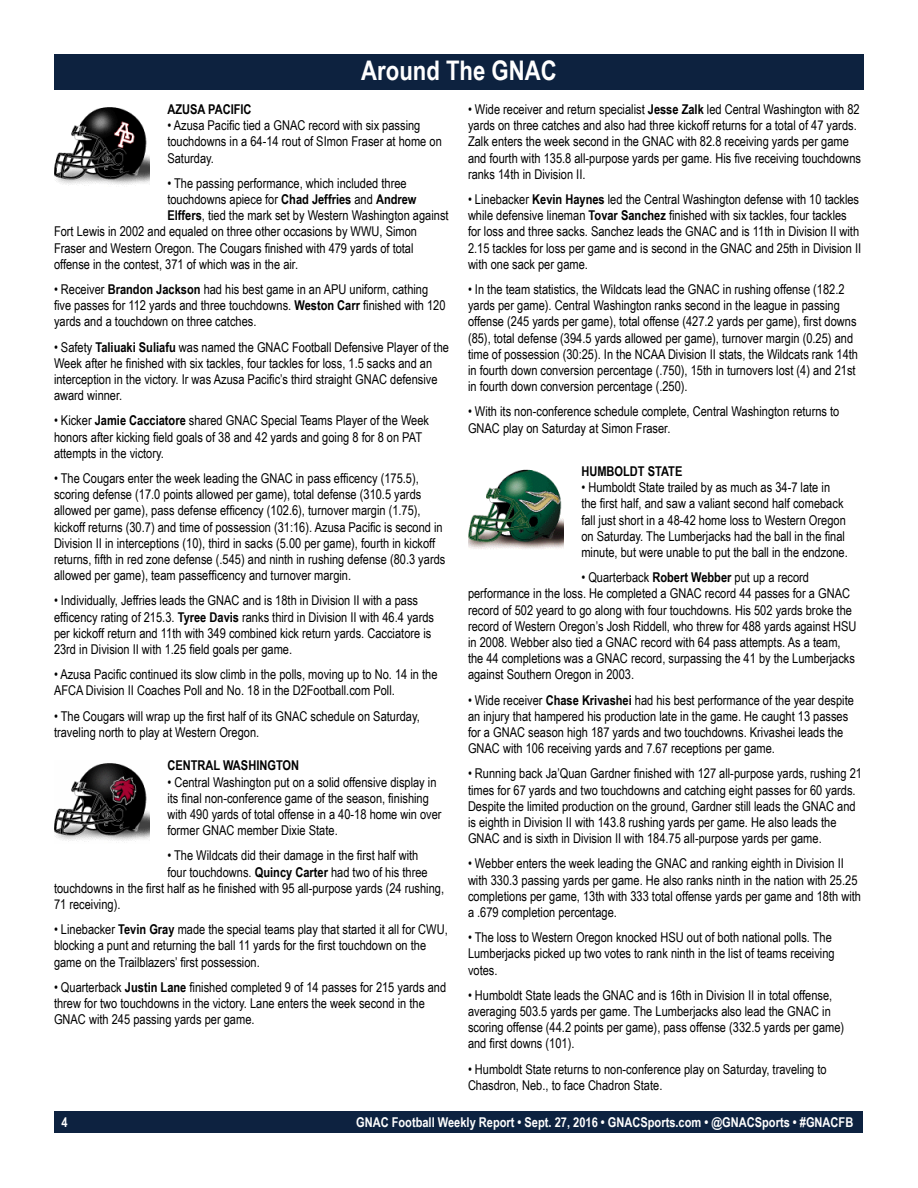
<style>
.page{position:relative;width:918px;height:1188px;background:#fff}
.page>*{position:absolute;margin:0;border:0;box-sizing:border-box;transform-origin:0 0}
.t1{font:700 27px "Arial Narrow";color:#fff}
.t2{font:13.5px/16.2px "Arial Narrow";color:#000}
.t3{font:700 13.5px "Arial Narrow";color:#fff}
.t4{font:700 13.5px "Arial Narrow";color:#000}
.s1{font-weight:700}
</style>
<div class="page">
<div style="left:55px;top:1111px;width:808px;height:22px;background:#0d2240"></div>
<div style="left:54px;top:54px;width:810px;height:36px;background:#0d223f"></div>
<img style="left:54px;top:107px;width:95px;height:79px">
<img style="left:468px;top:469px;width:95px;height:80px">
<img style="left:54px;top:763px;width:95px;height:79px">
<h1 class="t1" style="left:361px;top:50px;width:197px">Around The GNAC</h1>
<p class="t4" style="left:167px;top:99px;width:86px">AZUSA PACIFIC</p>
<p class="t2" style="left:167px;top:117px;width:276px">• Azusa Pacific tied a GNAC record with six passing touchdowns in a 64-14 rout of SImon Fraser at home on<br>Saturday.</p>
<p class="t2" style="left:167px;top:174px;width:241px">• The passing performance, which included three</p>
<p class="t2" style="left:167px;top:191px;width:251px">touchdowns apiece for <span class="s1">Chad Jeffries</span> and <span class="s1">Andrew</span></p>
<p class="t2" style="left:167px;top:207px;width:283px"><span class="s1">Elffers</span>, tied the mark set by Western Washington against</p>
<p class="t2" style="left:54px;top:223px;width:365px">Fort Lewis in 2002 and equaled on three other occasions by WWU, Simon</p>
<p class="t2" style="left:54px;top:239px;width:361px">Fraser and Western Oregon. The Cougars finished with 479 yards of total</p>
<p class="t2" style="left:54px;top:255px;width:246px">offense in the contest, 371 of which was in the air.</p>
<p class="t2" style="left:54px;top:281px;width:393px">• Receiver <span class="s1">Brandon Jackson</span> had his best game in an APU uniform, cathing five passes for 112 yards and three touchdowns. <span class="s1">Weston Carr</span> finished with 120 yards and a touchdown on three catches.</p>
<p class="t2" style="left:54px;top:338px;width:397px">• Safety <span class="s1">Taliuaki Suliafu</span> was named the GNAC Football Defensive Player of the Week after he finished with six tackles, four tackles for loss, 1.5 sacks and an interception in the victory. Ir was Azusa Pacific’s third straight GNAC defensive award winner.</p>
<p class="t2" style="left:54px;top:412px;width:377px">• Kicker <span class="s1">Jamie Cacciatore</span> shared GNAC Special Teams Player of the Week honors after kicking field goals of 38 and 42 yards and going 8 for 8 on PAT attempts in the victory.</p>
<p class="t2" style="left:54px;top:470px;width:393px">• The Cougars enter the week leading the GNAC in pass efficency (175.5), scoring defense (17.0 points allowed per game), total defense (310.5 yards allowed per game), pass defense efficency (102.6), turnover margin (1.75), kickoff returns (30.7) and time of possession (31:16). Azusa Pacific is second in Division II in interceptions (10), third in sacks (5.00 per game), fourth in kickoff returns, fifth in red zone defense (.545) and ninth in rushing defense (80.3 yards allowed per game), team passefficency and turnover margin.</p>
<p class="t2" style="left:54px;top:592px;width:382px">• Individually, Jeffries leads the GNAC and is 18th in Division II with a pass efficency rating of 215.3. <span class="s1">Tyree Davis</span> ranks third in Division II with 46.4 yards per kickoff return and 11th with 349 combined kick return yards. Cacciatore is 23rd in Division II with 1.25 field goals per game.</p>
<p class="t2" style="left:54px;top:666px;width:385px">• Azusa Pacific continued its slow climb in the polls, moving up to No. 14 in the<br>AFCA Division II Coaches Poll and No. 18 in the D2Football.com Poll.</p>
<p class="t2" style="left:54px;top:707px;width:367px">• The Cougars will wrap up the first half of its GNAC schedule on Saturday, traveling north to play at Western Oregon.</p>
<p class="t4" style="left:167px;top:755px;width:133px">CENTRAL WASHINGTON</p>
<p class="t2" style="left:167px;top:773px;width:276px">• Central Washington put on a solid offensive display in its final non-conference game of the season, finishing with 490 yards of total offense in a 40-18 home win over former GNAC member Dixie State.</p>
<p class="t2" style="left:167px;top:847px;width:253px">• The Wildcats did their damage in the first half with</p>
<p class="t2" style="left:167px;top:863px;width:262px">four touchdowns. <span class="s1">Quincy Carter</span> had two of his three</p>
<p class="t2" style="left:54px;top:879px;width:392px">touchdowns in the first half as he finished with 95 all-purpose yards (24 rushing,</p>
<p class="t2" style="left:54px;top:896px;width:68px">71 receiving).</p>
<p class="t2" style="left:54px;top:921px;width:395px">• Linebacker <span class="s1">Tevin Gray</span> made the special teams play that started it all for CWU, blocking a punt and returning the ball 11 yards for the first touchdown on the game on the Trailblazers’ first possession.</p>
<p class="t2" style="left:54px;top:978px;width:394px">• Quarterback <span class="s1">Justin Lane</span> finished completed 9 of 14 passes for 215 yards and threw for two touchdowns in the victory. Lane enters the week second in the<br>GNAC with 245 passing yards per game.</p>
<p class="t2" style="left:468px;top:101px;width:395px">• Wide receiver and return specialist <span class="s1">Jesse Zalk</span> led Central Washington with 82 yards on three catches and also had three kickoff returns for a total of 47 yards.<br>Zalk enters the week second in the GNAC with 82.8 receiving yards per game and fourth with 135.8 all-purpose yards per game. His five receiving touchdowns ranks 14th in Division II.</p>
<p class="t2" style="left:468px;top:191px;width:395px">• Linebacker <span class="s1">Kevin Haynes</span> led the Central Washington defense with 10 tackles while defensive lineman <span class="s1">Tovar Sanchez</span> finished with six tackles, four tackles for loss and three sacks. Sanchez leads the GNAC and is 11th in Division II with 2.15 tackles for loss per game and is second in the GNAC and 25th in Division II with one sack per game.</p>
<p class="t2" style="left:468px;top:281px;width:392px">• In the team statistics, the Wildcats lead the GNAC in rushing offense (182.2 yards per game). Central Washington ranks second in the league in passing offense (245 yards per game), total offense (427.2 yards per game), first downs (85), total defense (394.5 yards allowed per game), turnover margin (0.25) and time of possession (30:25). In the NCAA Division II stats, the Wildcats rank 14th in fourth down conversion percentage (.750), 15th in turnovers lost (4) and 21st in fourth down conversion percentage (.250).</p>
<p class="t2" style="left:468px;top:403px;width:373px">• With its non-conference schedule complete, Central Washington returns to<br>GNAC play on Saturday at Simon Fraser.</p>
<p class="t4" style="left:581px;top:461px;width:103px">HUMBOLDT STATE</p>
<p class="t2" style="left:581px;top:479px;width:268px">• Humboldt State trailed by as much as 34-7 late in the first half, and saw a valiant second half comeback fall just short in a 48-42 home loss to Western Oregon on Saturday. The Lumberjacks had the ball in the final minute, but were unable to put the ball in the endzone.</p>
<p class="t2" style="left:468px;top:569px;width:390px;text-indent:113px">• Quarterback <span class="s1">Robert Webber</span> put up a record performance in the loss. He completed a GNAC record 44 passes for a GNAC record of 502 yeard to go along with four touchdowns. His 502 yards broke the record of Western Oregon’s Josh Riddell, who threw for 488 yards against HSU in 2008. Webber also tied a GNAC record with 64 pass attempts. As a team, the 44 completions was a GNAC record, surpassing the 41 by the Lumberjacks against Southern Oregon in 2003.</p>
<p class="t2" style="left:468px;top:691px;width:388px">• Wide receiver <span class="s1">Chase Krivashei</span> had his best performance of the year despite an injury that hampered his production late in the game. He caught 13 passes for a GNAC season high 187 yards and two touchdowns. Krivashei leads the GNAC with 106 receiving yards and 7.67 receptions per game.</p>
<p class="t2" style="left:468px;top:765px;width:395px">• Running back Ja’Quan Gardner finished with 127 all-purpose yards, rushing 21 times for 67 yards and two touchdowns and catching eight passes for 60 yards.<br>Despite the limited production on the ground, Gardner still leads the GNAC and is eighth in Division II with 143.8 rushing yards per game. He also leads the GNAC and is sixth in Division II with 184.75 all-purpose yards per game.</p>
<p class="t2" style="left:468px;top:855px;width:395px">• Webber enters the week leading the GNAC and ranking eighth in Division II with 330.3 passing yards per game. He also ranks ninth in the nation with 25.25 completions per game, 13th with 333 total offense yards per game and 18th with a .679 completion percentage.</p>
<p class="t2" style="left:468px;top:929px;width:368px">• The loss to Western Oregon knocked HSU out of both national polls. The<br>Lumberjacks picked up two votes to rank ninth in the list of teams receiving votes.</p>
<p class="t2" style="left:468px;top:986px;width:378px">• Humboldt State leads the GNAC and is 16th in Division II in total offense, averaging 503.5 yards per game. The Lumberjacks also lead the GNAC in scoring offense (44.2 points per game), pass offense (332.5 yards per game) and first downs (101).</p>
<p class="t2" style="left:468px;top:1060px;width:360px">• Humboldt State returns to non-conference play on Saturday, traveling to<br>Chasdron, Neb., to face Chadron State.</p>
<p class="t3" style="left:61px;top:1112px;width:8px">4</p>
<p class="t3" style="left:356px;top:1112px;width:499px">GNAC Football Weekly Report • Sept. 27, 2016 • GNACSports.com • @GNACSports • #GNACFB</p>
</div>
